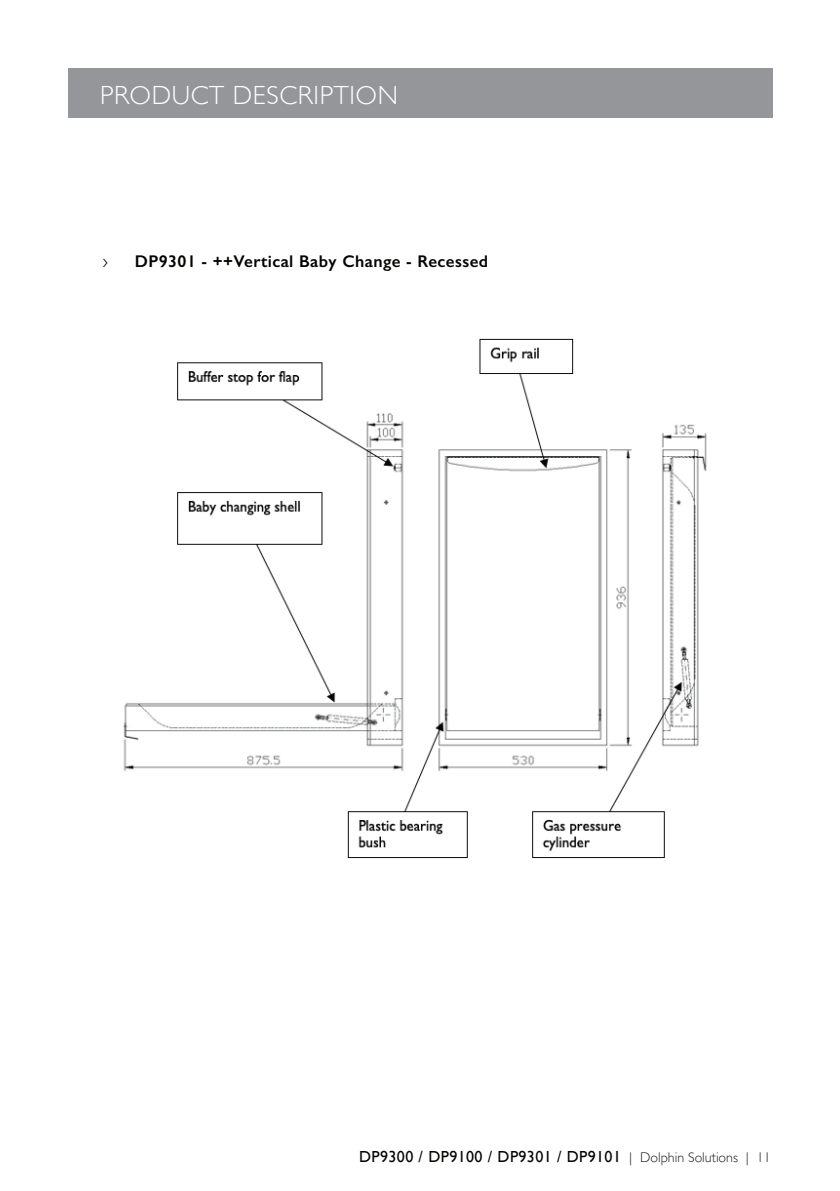
<style>
.page{position:relative;width:840px;height:1191px;background:#fff}
.page>*{position:absolute;margin:0;border:0;box-sizing:border-box;transform-origin:0 0}
.t1{font:300 26.2px "Gill Sans";letter-spacing:.025em;color:#fff}
.t2{font:300 18px "Gill Sans";color:#040503}
.t3{font:600 17px "Gill Sans";letter-spacing:.025em;color:#040503}
.t4{font:16px "Gill Sans";letter-spacing:.025em;color:#040503}
.s1{font-weight:300;font-size:14px;color:#231f20}
</style>
<div class="page">
<div style="left:69px;top:68px;width:703px;height:50px;background:#949699"></div>
<img style="left:123px;top:338px;width:584px;height:521px">
<h1 class="t1" style="left:100px;top:75px;width:299px">PRODUCT DESCRIPTION</h1>
<p class="t2" style="left:103px;top:247px;width:7px">›</p>
<p class="t3" style="left:135px;top:251px;width:354px">DP9301 - ++Vertical Baby Change - Recessed</p>
<p class="t4" style="left:359px;top:1146px;width:413px">DP9300 / DP9100 / DP9301 / DP9101 <span class="s1">| Dolphin Solutions | 11</span></p>
</div>
